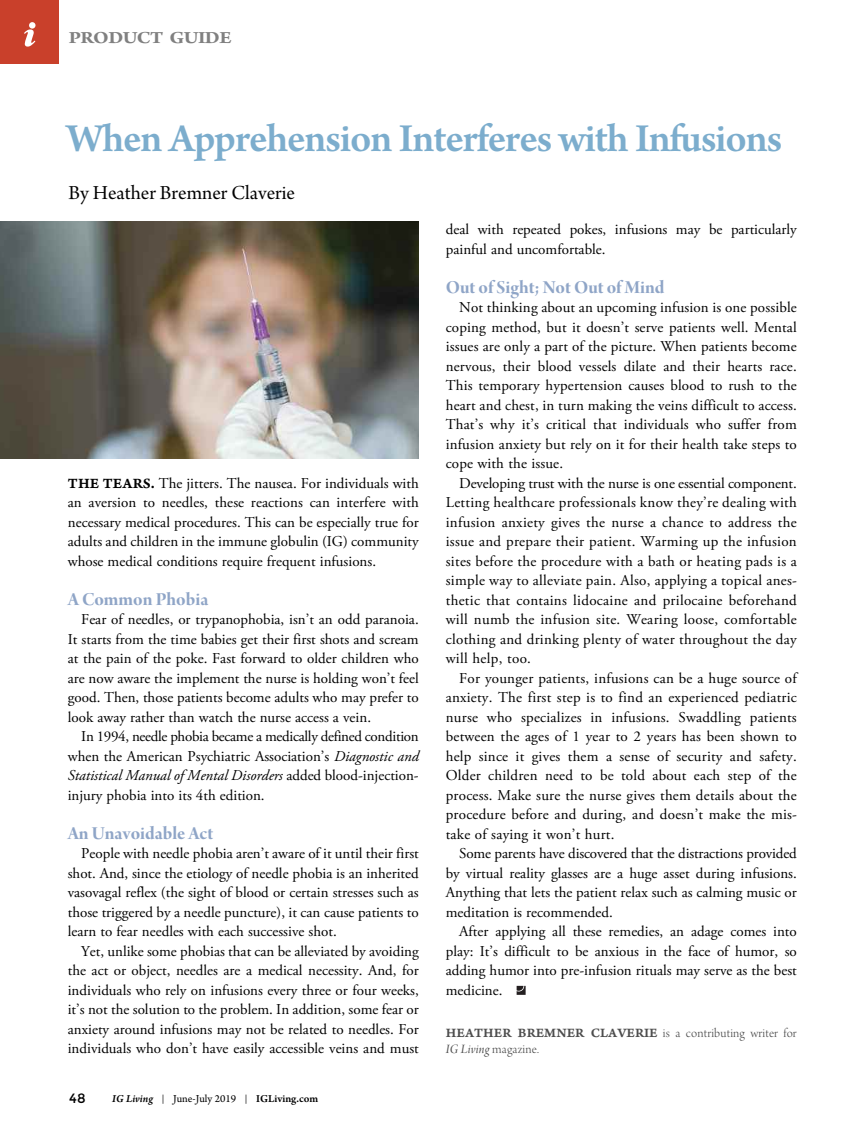
<style>
.page{position:relative;width:864px;height:1134px;background:#fff}
.page>*{position:absolute;margin:0;border:0;box-sizing:border-box;transform-origin:0 0}
.t1{font:600 42px "Arno Pro";letter-spacing:-.025em;color:#7cadcd}
.t2{font:21px "Arno Pro Subhead";color:#000}
.t3{font:19.5px "Arno Pro Bold Display";color:#8fa5c7}
.t4{font:700 18px "Arno Pro";letter-spacing:-.025em;color:#808080;scale:1.15 1}
.t5{font:15px/19.5px "Adobe Garamond Pro";color:#000;text-align:justify}
.t6{font:13.5px/16.5px "Arno Pro Light Display";letter-spacing:.015em;color:#4d4d4d}
.t7{font:13.5px "Montserrat";color:#000}
.t8{font:11.25px "Arno Pro";color:#000}
.s1{font-family:"Arno Pro Smbd Caption"}
.s2{font-style:italic}
.s3{font-weight:600;font-style:italic}
.s4{font-size:9px}
.s5{font-weight:600}
.s6{font-family:"Arno Pro Italic Display"}
</style>
<div class="page">
<div style="left:0;top:0;width:58px;height:63px;background:#c9402b"></div>
<div style="left:29px;top:22px;width:7px;height:7px;background:#fff;border-radius:50%"></div>
<svg style="left:517px;top:986px;width:9px;height:9px"></svg>
<img style="left:0;top:222px;width:418px;height:237px">
<p class="t4" style="left:69px;top:31px;width:143px">PRODUCT GUIDE</p>
<h1 class="t1" style="left:66px;top:124px;width:717px">When Apprehension Interferes with Infusions</h1>
<h2 class="t2" style="left:68px;top:185px;width:228px">By Heather Bremner Claverie</h2>
<p class="t5" style="left:68px;top:475px;width:353px"><span class="s1">THE TEARS.</span> The jitters. The nausea. For individuals with an aversion to needles, these reactions can interfere with necessary medical procedures. This can be especially true for adults and children in the immune globulin (IG) community whose medical conditions require frequent infusions.</p>
<h3 class="t3" style="left:68px;top:592px;width:142px">A Common Phobia</h3>
<p class="t5" style="left:68px;top:611px;width:353px;text-indent:14px">Fear of needles, or trypanophobia, isn’t an odd paranoia.<br>It starts from the time babies get their first shots and scream at the pain of the poke. Fast forward to older children who are now aware the implement the nurse is holding won’t feel good. Then, those patients become adults who may prefer to look away rather than watch the nurse access a vein.</p>
<p class="t5" style="left:68px;top:728px;width:353px;text-indent:14px">In 1994, needle phobia became a medically defined condition when the American Psychiatric Association’s <span class="s2">Diagnostic and Statistical Manual of Mental Disorders</span> added blood-injection&shy;injury phobia into its 4th edition.</p>
<h3 class="t3" style="left:68px;top:826px;width:147px">An Unavoidable Act</h3>
<p class="t5" style="left:68px;top:845px;width:353px;text-indent:13px">People with needle phobia aren’t aware of it until their first shot. And, since the etiology of needle phobia is an inherited vasovagal reflex (the sight of blood or certain stresses such as those triggered by a needle puncture), it can cause patients to learn to fear needles with each successive shot.</p>
<p class="t5" style="left:68px;top:943px;width:353px;text-indent:14px">Yet, unlike some phobias that can be alleviated by avoiding the act or object, needles are a medical necessity. And, for individuals who rely on infusions every three or four weeks, it’s not the solution to the problem. In addition, some fear or anxiety around infusions may not be related to needles. For individuals who don’t have easily accessible veins and must</p>
<p class="t7" style="left:69px;top:1091px;width:18px">48</p>
<p class="t8" style="left:112px;top:1095px;width:208px"><span class="s3">IG Living</span> <span class="s4">|</span> June-July 2019 <span class="s4">|</span> <span class="s5">IGLiving.com</span></p>
<p class="t5" style="left:446px;top:221px;width:353px">deal with repeated pokes, infusions may be particularly painful and uncomfortable.</p>
<h3 class="t3" style="left:446px;top:280px;width:220px">Out of Sight; Not Out of Mind</h3>
<p class="t5" style="left:446px;top:299px;width:353px;text-indent:14px">Not thinking about an upcoming infusion is one possible coping method, but it doesn’t serve patients well. Mental issues are only a part of the picture. When patients become nervous, their blood vessels dilate and their hearts race.<br>This temporary hypertension causes blood to rush to the heart and chest, in turn making the veins difficult to access.<br>That’s why it’s critical that individuals who suffer from infusion anxiety but rely on it for their health take steps to cope with the issue.</p>
<p class="t5" style="left:446px;top:475px;width:353px;text-indent:13px">Developing trust with the nurse is one essential component.<br>Letting healthcare professionals know they’re dealing with infusion anxiety gives the nurse a chance to address the issue and prepare their patient. Warming up the infusion sites before the procedure with a bath or heating pads is a simple way to alleviate pain. Also, applying a topical anes&shy;thetic that contains lidocaine and prilocaine beforehand will numb the infusion site. Wearing loose, comfortable clothing and drinking plenty of water throughout the day will help, too.</p>
<p class="t5" style="left:446px;top:670px;width:353px;text-indent:13px">For younger patients, infusions can be a huge source of anxiety. The first step is to find an experienced pediatric nurse who specializes in infusions. Swaddling patients between the ages of 1 year to 2 years has been shown to help since it gives them a sense of security and safety.<br>Older children need to be told about each step of the process. Make sure the nurse gives them details about the procedure before and during, and doesn’t make the mis&shy;take of saying it won’t hurt.</p>
<p class="t5" style="left:446px;top:845px;width:353px;text-indent:14px">Some parents have discovered that the distractions provided by virtual reality glasses are a huge asset during infusions.<br>Anything that lets the patient relax such as calming music or meditation is recommended.</p>
<p class="t5" style="left:446px;top:923px;width:353px;text-indent:14px">After applying all these remedies, an adage comes into play: It’s difficult to be anxious in the face of humor, so adding humor into pre-infusion rituals may serve as the best medicine.</p>
<p class="t6" style="left:446px;top:1026px;width:353px"><span class="s1">HEATHER BREMNER CLAVERIE</span> is a contributing writer for<br><span class="s6">IG Living</span> magazine.</p>
</div>
